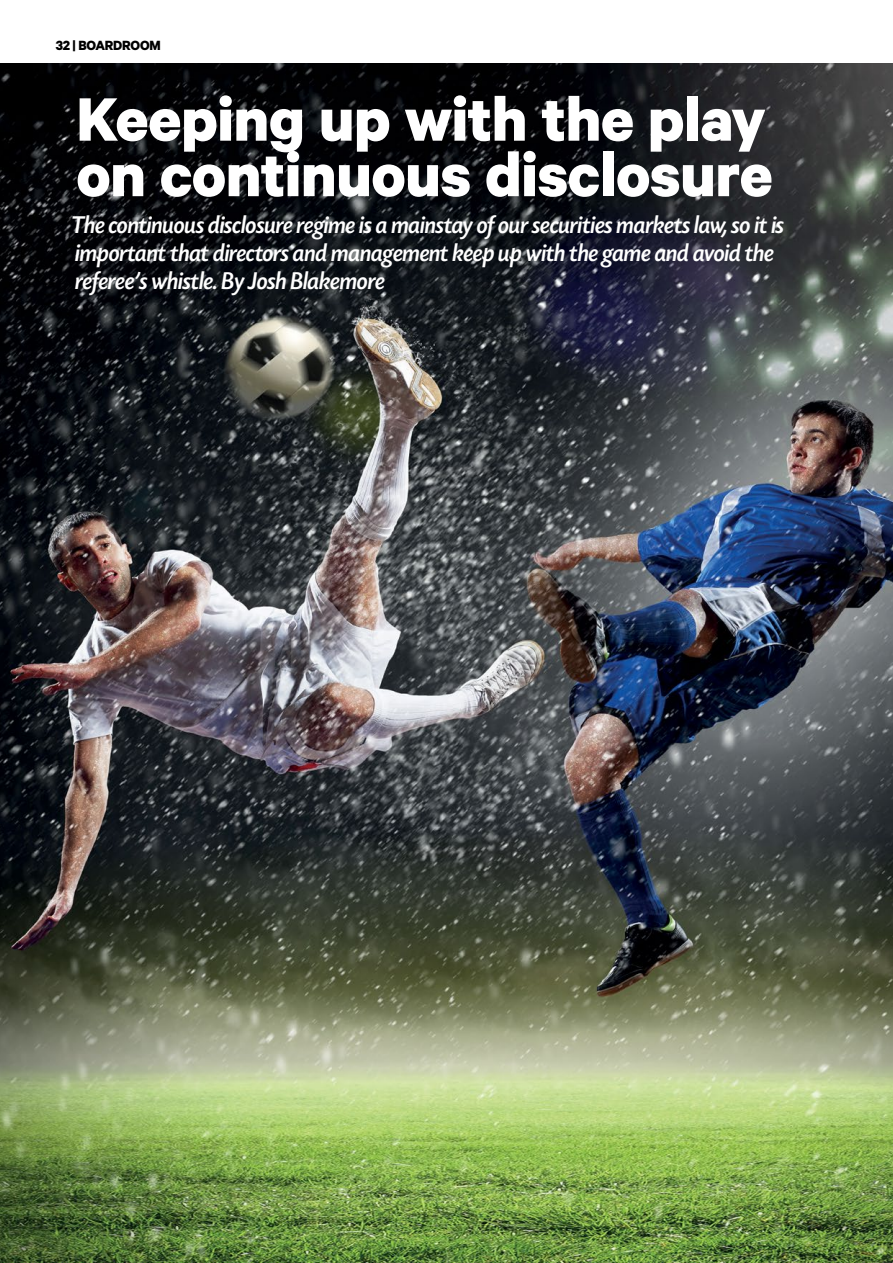
<style>
.page{position:relative;width:893px;height:1263px;background:#fff}
.page>*{position:absolute;margin:0;border:0;box-sizing:border-box;transform-origin:0 0}
.t1{font:700 69px/55.5px "Calibre";letter-spacing:-.005em;color:#fff}
.t2{font:italic 500 25.5px/28.2px "Today SHOP";color:#fff}
.t3{font:700 15px "Calibre";letter-spacing:-.015em;color:#000}
</style>
<div class="page">
<img style="left:0;top:64px;width:893px;height:1199px">
<p class="t3" style="left:56px;top:36px;width:107px">32 | BOARDROOM</p>
<h1 class="t1" style="left:76px;top:89px;width:698px">Keeping up with the play on continuous disclosure</h1>
<p class="t2" style="left:71px;top:211px;width:714px">The continuous disclosure regime is a mainstay of our securities markets law, so it is important that directors and management keep up with the game and avoid the referee’s whistle. By Josh Blakemore</p>
</div>
